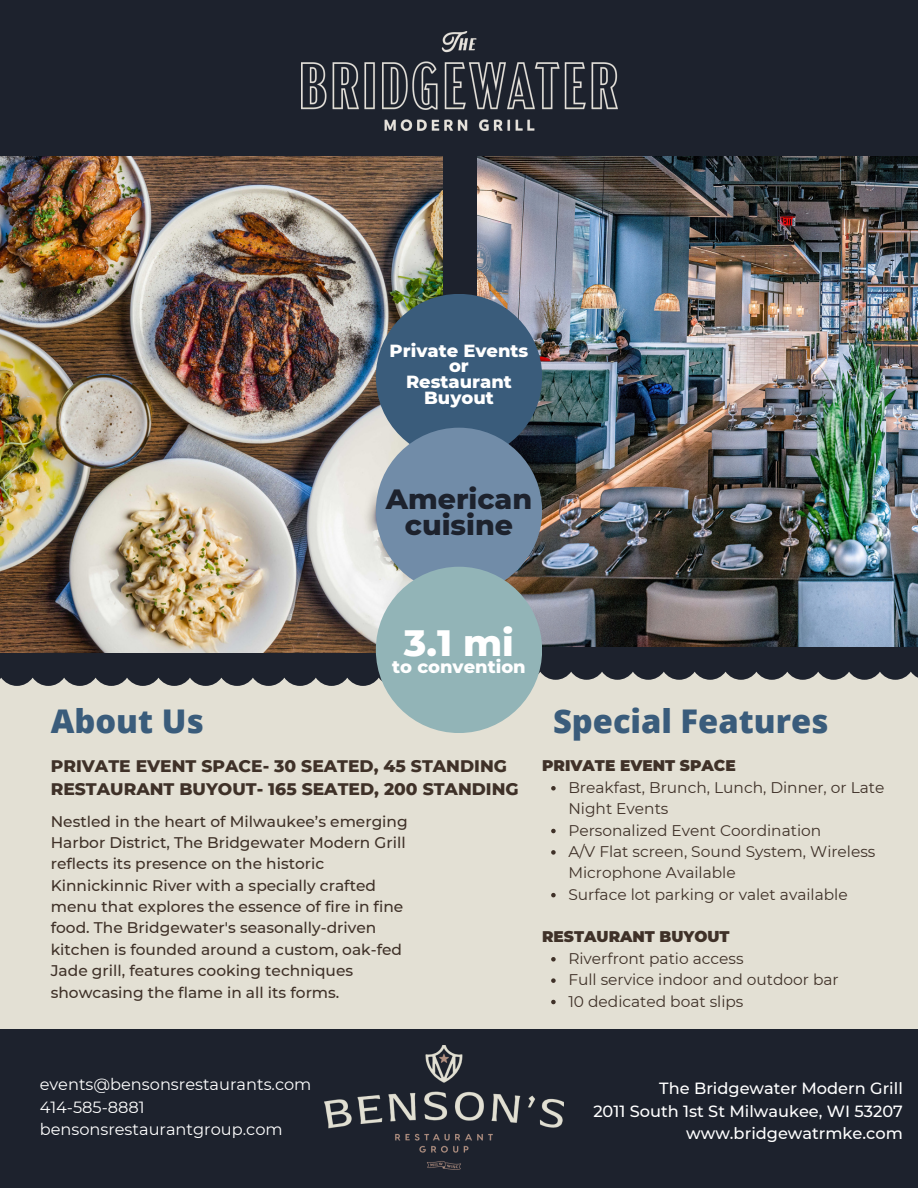
<style>
.page{position:relative;width:918px;height:1188px;background:#e3e0d4}
.page>*{position:absolute;margin:0;border:0;box-sizing:border-box;transform-origin:0 0}
.t1{font:800 37.5px "Montserrat";color:#fff}
.t2{font:800 32.7px "Open Sans";color:#3a5c7b}
.t3{font:800 28.5px/25.8px "Montserrat";color:#1d222d;text-align:center}
.t4{font:800 18px/15.8px "Montserrat";color:#fff;text-align:center}
.t5{font:800 17.1px/23.1px "Montserrat";color:#3f3128}
.t6{font:500 16.2px/22.5px "Montserrat";color:#fff;text-align:right}
.t7{font:16.2px/22.5px "Montserrat";color:#fff}
.t8{font:500 15.45px/21.3px "Montserrat";color:#3f3128}
.t9{font:15.45px/21.3px "Montserrat";color:#3f3128}
.t10{font:900 15.45px "Montserrat";color:#3f3128}
</style>
<div class="page">
<svg style="left:0;top:155px;width:444px;height:531px;background:#30333c"></svg>
<img style="left:0;top:155px;width:443px;height:497px">
<svg style="left:444px;top:155px;width:474px;height:525px;background:#292d37"></svg>
<img style="left:478px;top:155px;width:440px;height:492px">
<div style="left:0;top:0;width:918px;height:155px;background:#1d222d"></div>
<div style="left:376px;top:294px;width:166px;height:166px;background:#3a5c7b;border-radius:50%"></div>
<div style="left:376px;top:428px;width:166px;height:166px;background:#718ca8;border-radius:50%"></div>
<div style="left:376px;top:567px;width:166px;height:166px;background:#92b4b7;border-radius:50%"></div>
<div style="left:0;top:1029px;width:918px;height:159px;background:#1d222d"></div>
<img style="left:301px;top:31px;width:316px;height:99px">
<img style="left:325px;top:1045px;width:238px;height:124px">
<svg style="left:551px;top:786px;width:5px;height:5px"></svg>
<svg style="left:551px;top:829px;width:5px;height:4px"></svg>
<svg style="left:551px;top:850px;width:5px;height:5px"></svg>
<svg style="left:551px;top:893px;width:5px;height:4px"></svg>
<svg style="left:551px;top:957px;width:5px;height:5px"></svg>
<svg style="left:551px;top:978px;width:5px;height:5px"></svg>
<svg style="left:551px;top:1000px;width:5px;height:4px"></svg>
<p class="t4" style="left:390px;top:342px;width:140px">Private Events or<br>Restaurant<br>Buyout</p>
<h3 class="t3" style="left:386px;top:486px;width:148px">American cuisine</h3>
<h2 class="t2" style="left:51px;top:699px;width:155px">About Us</h2>
<h1 class="t1" style="left:404px;top:619px;width:112px">3.1 mi</h1>
<p class="t4" style="left:392px;top:658px;width:135px">to convention</p>
<p class="t5" style="left:51px;top:754px;width:469px">PRIVATE EVENT SPACE- 30 SEATED, 45 STANDING<br>RESTAURANT BUYOUT- 165 SEATED, 200 STANDING</p>
<p class="t8" style="left:51px;top:810px;width:358px">Nestled in the heart of Milwaukee’s emerging Harbor District, The Bridgewater Modern Grill reflects its presence on the historic Kinnickinnic River with a specially crafted menu that explores the essence of fire in fine food. The Bridgewater's seasonally-driven kitchen is founded around a custom, oak-fed Jade grill, features cooking techniques showcasing the flame in all its forms.</p>
<h2 class="t2" style="left:553px;top:699px;width:277px">Special Features</h2>
<p class="t10" style="left:542px;top:756px;width:195px">PRIVATE EVENT SPACE</p>
<p class="t9" style="left:568px;top:777px;width:318px">Breakfast, Brunch, Lunch, Dinner, or Late<br>Night Events<br>Personalized Event Coordination<br>A/V Flat screen, Sound System, Wireless<br>Microphone Available<br>Surface lot parking or valet available</p>
<p class="t10" style="left:542px;top:927px;width:189px">RESTAURANT BUYOUT</p>
<p class="t9" style="left:568px;top:948px;width:272px">Riverfront patio access<br>Full service indoor and outdoor bar<br>10 dedicated boat slips</p>
<p class="t7" style="left:40px;top:1073px;width:273px">events@bensonsrestaurants.com<br>414-585-8881 bensonsrestaurantgroup.com</p>
<p class="t6" style="left:593px;top:1077px;width:311px">The Bridgewater Modern Grill<br>2011 South 1st St Milwaukee, WI 53207 www.bridgewatrmke.com</p>
</div>
